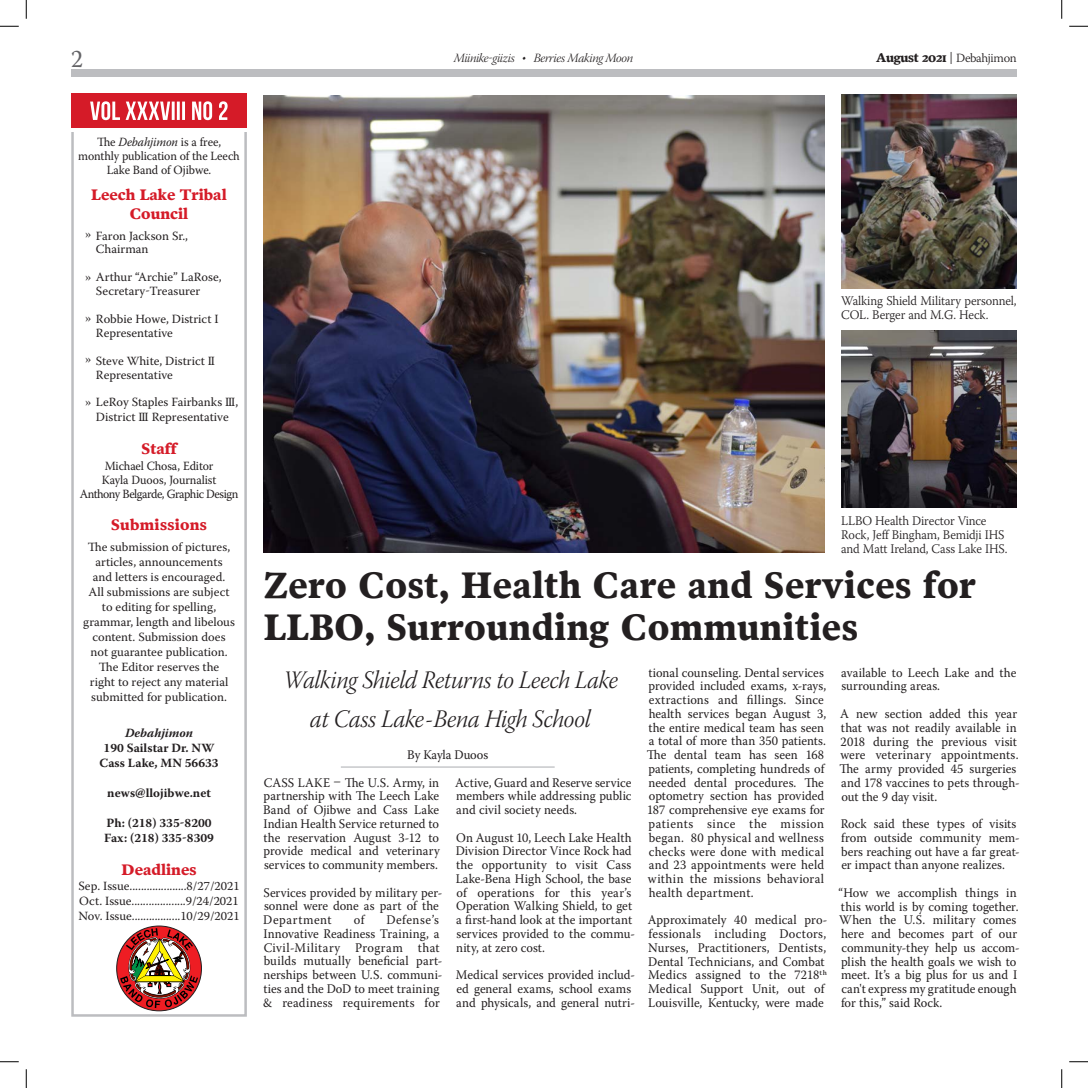
<style>
.page{position:relative;width:1088px;height:1088px;background:#fff}
.page>*{position:absolute;margin:0;border:0;box-sizing:border-box;transform-origin:0 0}
.Main_Text{font:700 36.25px/41.2px "Poynter Text";letter-spacing:.015em;color:#231f20;scale:.95 1}
.Main_Text-2{font:25px "Warnock Pro Light It Subh";letter-spacing:-.01em;color:#231f20;scale:.95 1}
.t1{font:25px "Warnock Pro";color:#636366;scale:.95 1}
.News_column_heading{font:700 15px/18.8px "Poynter Text";color:#d51b28;text-align:center}
.Headline{font:700 15px "Poynter Text";letter-spacing:.02em;color:#d51b28}
.body_Disclaimer{font:700 15px "Poynter Text";color:#d51b28}
.Main_Text-3{font:13.12px/13.8px "Warnock Pro";letter-spacing:.005em;color:#231f20;scale:.95 1}
.Main_Text-4{font:300 13.12px/13.8px "Warnock Pro";letter-spacing:-.01em;color:#231f20;scale:.95 1}
.Headline-2{font:12.5px/15px "Warnock Pro";color:#231f20;text-align:center}
.News_column_text{font:12.5px/13.8px "Warnock Pro";color:#231f20}
.dot_leaders{font:12.5px "Warnock Pro";color:#231f20}
.Main_Text-5{font:12.5px/13.8px "Warnock Pro";letter-spacing:-.01em;color:#231f20;text-align:center;scale:.95 1}
.body_Disclaimer-2{font:700 12.5px "Warnock Pro";color:#231f20}
.t2{font:12.5px "Warnock Pro Light It Subh";letter-spacing:-.025em;color:#231f20}
.Main_Text-6{font:12.5px "Warnock Pro";letter-spacing:-.04em;color:#231f20;scale:.95 1}
.t3{font:300 12.5px "Warnock Pro";letter-spacing:-.025em;color:#231f20}
.body_Disclaimer-3{font:italic 700 12.5px "Warnock Pro";color:#231f20}
.s1{font-family:"Poynter Text";font-weight:700}
.s2{font-style:italic}
</style>
<div class="page">
<div style="left:71px;top:69px;width:945px;height:8px;background:#bcbdc0"></div>
<div style="left:71px;top:113px;width:176px;height:903px;border:2px solid #bcbdc0"></div>
<div style="left:71px;top:94px;width:176px;height:34px;background:#d51b28"></div>
<hr style="left:66px;top:128px;width:187px;height:4px;background:#fff">
<svg style="left:116px;top:925px;width:86px;height:86px"></svg>
<svg style="left:90px;top:101px;width:138px;height:19px"></svg>
<img style="left:264px;top:95px;width:560px;height:457px">
<hr style="left:341px;top:766px;width:213px;height:1px;background:#bcbdc0">
<img style="left:841px;top:94px;width:175px;height:195px">
<img style="left:841px;top:330px;width:175px;height:177px">
<svg style="left:0;top:25px;width:19px;height:2px"></svg>
<svg style="left:1069px;top:25px;width:19px;height:2px"></svg>
<svg style="left:0;top:1061px;width:19px;height:1px"></svg>
<svg style="left:1069px;top:1061px;width:19px;height:1px"></svg>
<svg style="left:25px;top:0;width:2px;height:19px"></svg>
<svg style="left:25px;top:1069px;width:2px;height:19px"></svg>
<svg style="left:1061px;top:0;width:1px;height:19px"></svg>
<svg style="left:1061px;top:1069px;width:1px;height:19px"></svg>
<h2 class="t1" style="left:71px;top:43px;width:14px">2</h2>
<p class="t2" style="left:454px;top:51px;width:181px">Miinike-giizis • Berries Making Moon</p>
<p class="t3" style="left:876px;top:50px;width:142px"><span class="s1">August 2021</span> | Debahjimon</p>
<p class="Main_Text-5" style="left:78px;top:135px;width:171px">The <span class="s2">Debahjimon</span> is a free, monthly publication of the Leech<br>Lake Band of Ojibwe.</p>
<p class="News_column_heading" style="left:91px;top:186px;width:137px">Leech Lake Tribal<br>Council</p>
<p class="News_column_text" style="left:96px;top:228px;width:94px;text-indent:-11px">» Faron Jackson Sr.,<br>Chairman</p>
<p class="News_column_text" style="left:96px;top:270px;width:127px;text-indent:-11px">» Arthur “Archie” LaRose,<br>Secretary-Treasurer</p>
<p class="News_column_text" style="left:96px;top:312px;width:124px;text-indent:-11px">» Robbie Howe, District I<br>Representative</p>
<p class="News_column_text" style="left:96px;top:353px;width:121px;text-indent:-11px">» Steve White, District II<br>Representative</p>
<p class="News_column_text" style="left:85px;top:395px;width:154px;line-height:14.4px;text-align:center">» LeRoy Staples Fairbanks III,<br>District III Representative</p>
<p class="News_column_heading" style="left:141px;top:440px;width:37px">Staff</p>
<p class="Main_Text-5" style="left:105px;top:459px;width:116px">Michael Chosa, Editor</p>
<p class="Main_Text-5" style="left:102px;top:473px;width:121px">Kayla Duoos, Journalist</p>
<p class="Main_Text-6" style="left:80px;top:486px;width:169px">Anthony Belgarde, Graphic Design</p>
<p class="Headline" style="left:111px;top:518px;width:97px">Submissions</p>
<p class="Headline-2" style="left:83px;top:539px;width:153px">The submission of pictures, articles, announcements<br>and letters is encouraged.<br>All submissions are subject to editing for spelling, grammar, length and libelous content. Submission does not guarantee publication.<br>The Editor reserves the<br>right to reject any material submitted for publication.</p>
<p class="body_Disclaimer-3" style="left:125px;top:725px;width:70px">Debahjimon</p>
<p class="body_Disclaimer-2" style="left:104px;top:740px;width:112px">190 Sailstar Dr. NW</p>
<p class="body_Disclaimer-2" style="left:99px;top:755px;width:121px">Cass Lake, MN 56633</p>
<p class="body_Disclaimer-2" style="left:107px;top:785px;width:105px">news@llojibwe.net</p>
<p class="body_Disclaimer-2" style="left:106px;top:815px;width:107px">Ph: (218) 335-8200</p>
<p class="body_Disclaimer-2" style="left:104px;top:830px;width:111px">Fax: (218) 335-8309</p>
<p class="body_Disclaimer" style="left:122px;top:863px;width:76px">Deadlines</p>
<p class="dot_leaders" style="left:78px;top:878px;width:163px">Sep. Issue....................8/27/2021</p>
<p class="dot_leaders" style="left:79px;top:893px;width:161px">Oct. Issue...................9/24/2021</p>
<p class="dot_leaders" style="left:78px;top:908px;width:163px">Nov. Issue.................10/29/2021</p>
<p class="Main_Text-4" style="left:841px;top:294px;width:186px">Walking Shield Military personnel,<br>COL. Berger and M.G. Heck.</p>
<p class="Main_Text-4" style="left:841px;top:514px;width:177px">LLBO Health Director Vince<br>Rock, Jeff Bingham, Bemidji IHS and Matt Ireland, Cass Lake IHS.</p>
<p class="Main_Text" style="left:264px;top:567px;width:751px">Zero Cost, Health Care and Services for<br>LLBO, Surrounding Communities</p>
<p class="Main_Text-2" style="left:283px;top:666px;width:354px">Walking Shield Returns to Leech Lake</p>
<p class="Main_Text-2" style="left:310px;top:704px;width:297px">at Cass Lake-Bena High School</p>
<p class="Main_Text-3" style="left:407px;top:747px;width:87px">By Kayla Duoos</p>
<p class="Main_Text-3" style="left:455px;top:775px;width:187px;text-align:justify">Active, Guard and Reserve service members while addressing public and civil society needs.</p>
<p class="Main_Text-3" style="left:456px;top:830px;width:190px">On August 10, Leech Lake Health<br>Division Director Vince Rock had the opportunity to visit Cass<br>Lake-Bena High School, the base of operations for this year’s<br>Operation Walking Shield, to get a first-hand look at the important services provided to the commu&shy;nity, at zero cost.</p>
<p class="Main_Text-3" style="left:456px;top:967px;width:190px">Medical services provided includ&shy;ed general exams, school exams and physicals, and general nutri-</p>
<p class="Main_Text-3" style="left:263px;top:775px;width:187px;text-align:justify">CASS LAKE – The U.S. Army, in partnership with The Leech Lake Band of Ojibwe and Cass Lake Indian Health Service returned to the reservation August 3-12 to provide medical and veterinary services to community members.</p>
<p class="Main_Text-3" style="left:263px;top:885px;width:190px">Services provided by military per&shy;sonnel were done as part of the<br>Department</p>
<p class="Main_Text-3" style="left:263px;top:912px;width:190px;text-indent:123px">Defense’s<br>Innovative Readiness Training, a<br>Civil-Military Program that builds mutually beneficial part&shy;nerships between U.S. communi&shy;ties and the DoD to meet training &amp; readiness requirements for</p>
<p class="Main_Text-3" style="left:354px;top:912px;width:13px">of</p>
<p class="Main_Text-3" style="left:647px;top:665px;width:190px">tional counseling. Dental services provided included exams, x-rays, extractions and fillings. Since health services began August 3, the entire medical team has seen a total of more than 350 patients.<br>The dental team has seen 168 patients, completing hundreds of needed dental procedures. The optometry section has provided<br>187 comprehensive eye exams for patients since the mission began. 80 physical and wellness checks were done with medical and 23 appointments were held within the missions behavioral health department.</p>
<p class="Main_Text-3" style="left:647px;top:912px;width:191px">Approximately 40 medical pro&shy;fessionals including Doctors,<br>Nurses, Practitioners, Dentists,<br>Dental Technicians, and Combat<br>Medics assigned to the 7218th<br>Medical Support Unit, out of<br>Louisville, Kentucky, were made</p>
<p class="Main_Text-3" style="left:841px;top:665px;width:186px">available to Leech Lake and the surrounding areas.</p>
<p class="Main_Text-3" style="left:839px;top:706px;width:191px">A new section added this year that was not readily available in<br>2018 during the previous visit were veterinary appointments.<br>The army provided 45 surgeries and 178 vaccines to pets through&shy;out the 9 day visit.</p>
<p class="Main_Text-3" style="left:840px;top:816px;width:190px">Rock said these types of visits from outside community mem&shy;bers reaching out have a far great&shy;er impact than anyone realizes.</p>
<p class="Main_Text-3" style="left:838px;top:885px;width:192px">“How we accomplish things in this world is by coming together.<br>When the U.S. military comes here and becomes part of our community-they help us accom&shy;plish the health goals we wish to meet. It’s a big plus for us and I can't express my gratitude enough for this,” said Rock.</p>
</div>
